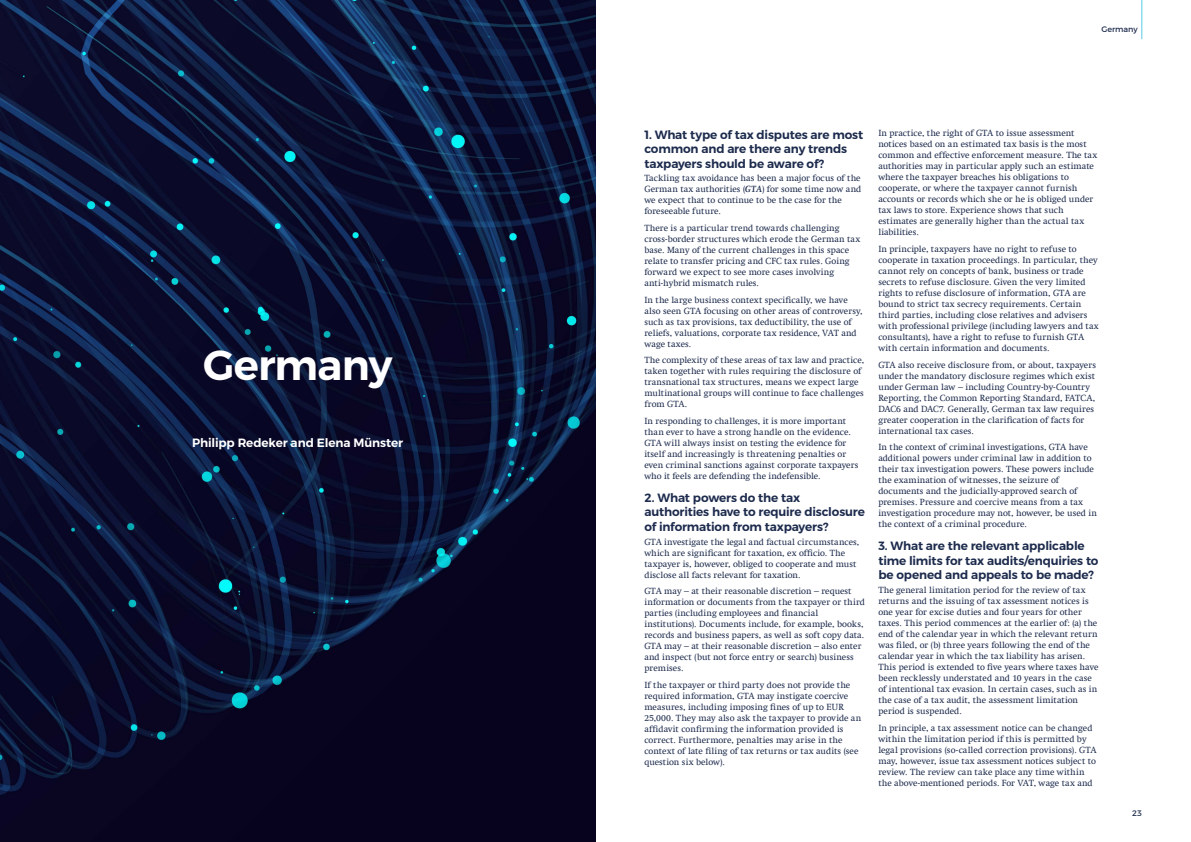
<style>
.page{position:relative;width:1191px;height:842px;background:#fff}
.page>*{position:absolute;margin:0;border:0;box-sizing:border-box;transform-origin:0 0}
.t1{font:600 42px "Montserrat";letter-spacing:-.02em;color:#fff}
.t2{font:600 12px/14.4px "Montserrat";letter-spacing:-.01em;color:#1d2b4d}
.t3{font:600 12px "Montserrat";letter-spacing:-.01em;color:#fff}
.t4{font:9px/11px "Swift Com";letter-spacing:.005em;color:#1d2b4d}
.t5{font:8px "Montserrat";letter-spacing:-.005em;color:#1d2b4d}
.s1{font-weight:700;font-style:italic}
</style>
<div class="page">
<hr style="left:1141px;top:0;width:1px;height:39px;background:#57c9e8">
<img style="left:0;top:0;width:595px;height:842px">
<h1 class="t1" style="left:203px;top:339px;width:191px">Germany</h1>
<h2 class="t3" style="left:192px;top:435px;width:212px">Philipp Redeker and Elena Münster</h2>
<p class="t5" style="left:1101px;top:23px;width:38px">Germany</p>
<h2 class="t2" style="left:644px;top:127px;width:220px">1. What type of tax disputes are most common and are there any trends taxpayers should be aware of?</h2>
<p class="t4" style="left:644px;top:173px;width:218px">Tackling tax avoidance has been a major focus of the German tax authorities (<span class="s1">GTA</span>) for some time now and we expect that to continue to be the case for the foreseeable future.</p>
<p class="t4" style="left:644px;top:223px;width:217px">There is a particular trend towards challenging cross-border structures which erode the German tax base. Many of the current challenges in this space relate to transfer pricing and CFC tax rules. Going forward we expect to see more cases involving anti-hybrid mismatch rules.</p>
<p class="t4" style="left:644px;top:294px;width:220px">In the large business context specifically, we have also seen GTA focusing on other areas of controversy, such as tax provisions, tax deductibility, the use of reliefs, valuations, corporate tax residence, VAT and wage taxes.</p>
<p class="t4" style="left:644px;top:355px;width:221px">The complexity of these areas of tax law and practice, taken together with rules requiring the disclosure of transnational tax structures, means we expect large multinational groups will continue to face challenges from GTA.</p>
<p class="t4" style="left:644px;top:416px;width:216px">In responding to challenges, it is more important than ever to have a strong handle on the evidence.<br>GTA will always insist on testing the evidence for itself and increasingly is threatening penalties or even criminal sanctions against corporate taxpayers who it feels are defending the indefensible.</p>
<h2 class="t2" style="left:644px;top:491px;width:222px">2. What powers do the tax authorities have to require disclosure of information from taxpayers?</h2>
<p class="t4" style="left:644px;top:536px;width:216px">GTA investigate the legal and factual circumstances, which are significant for taxation, ex officio. The taxpayer is, however, obliged to cooperate and must disclose all facts relevant for taxation.</p>
<p class="t4" style="left:644px;top:586px;width:222px">GTA may – at their reasonable discretion – request information or documents from the taxpayer or third parties (including employees and financial institutions). Documents include, for example, books, records and business papers, as well as soft copy data.<br>GTA may – at their reasonable discretion – also enter and inspect (but not force entry or search) business premises.</p>
<p class="t4" style="left:644px;top:679px;width:218px">If the taxpayer or third party does not provide the required information, GTA may instigate coercive measures, including imposing fines of up to EUR 25,000. They may also ask the taxpayer to provide an affidavit confirming the information provided is correct. Furthermore, penalties may arise in the context of late filing of tax returns or tax audits (see question six below).</p>
<p class="t4" style="left:878px;top:128px;width:220px">In practice, the right of GTA to issue assessment notices based on an estimated tax basis is the most common and effective enforcement measure. The tax authorities may in particular apply such an estimate where the taxpayer breaches his obligations to cooperate, or where the taxpayer cannot furnish accounts or records which she or he is obliged under tax laws to store. Experience shows that such estimates are generally higher than the actual tax liabilities.</p>
<p class="t4" style="left:878px;top:244px;width:222px">In principle, taxpayers have no right to refuse to cooperate in taxation proceedings. In particular, they cannot rely on concepts of bank, business or trade secrets to refuse disclosure. Given the very limited rights to refuse disclosure of information, GTA are bound to strict tax secrecy requirements. Certain third parties, including close relatives and advisers with professional privilege (including lawyers and tax consultants), have a right to refuse to furnish GTA with certain information and documents.</p>
<p class="t4" style="left:878px;top:359px;width:219px">GTA also receive disclosure from, or about, taxpayers under the mandatory disclosure regimes which exist under German law – including Country-by-Country Reporting, the Common Reporting Standard, FATCA, DAC6 and DAC7. Generally, German tax law requires greater cooperation in the clarification of facts for international tax cases.</p>
<p class="t4" style="left:878px;top:442px;width:220px">In the context of criminal investigations, GTA have additional powers under criminal law in addition to their tax investigation powers. These powers include the examination of witnesses, the seizure of documents and the judicially-approved search of premises. Pressure and coercive means from a tax investigation procedure may not, however, be used in the context of a criminal procedure.</p>
<h2 class="t2" style="left:878px;top:539px;width:222px">3. What are the relevant applicable time limits for tax audits/enquiries to be opened and appeals to be made?</h2>
<p class="t4" style="left:878px;top:585px;width:222px">The general limitation period for the review of tax returns and the issuing of tax assessment notices is one year for excise duties and four years for other taxes. This period commences at the earlier of: (a) the end of the calendar year in which the relevant return was filed, or (b) three years following the end of the calendar year in which the tax liability has arisen.<br>This period is extended to five years where taxes have been recklessly understated and 10 years in the case of intentional tax evasion. In certain cases, such as in the case of a tax audit, the assessment limitation period is suspended.</p>
<p class="t4" style="left:878px;top:722px;width:220px">In principle, a tax assessment notice can be changed within the limitation period if this is permitted by legal provisions (so-called correction provisions). GTA may, however, issue tax assessment notices subject to review. The review can take place any time within the above-mentioned periods. For VAT, wage tax and</p>
<p class="t5" style="left:1132px;top:806px;width:11px">23</p>
</div>
